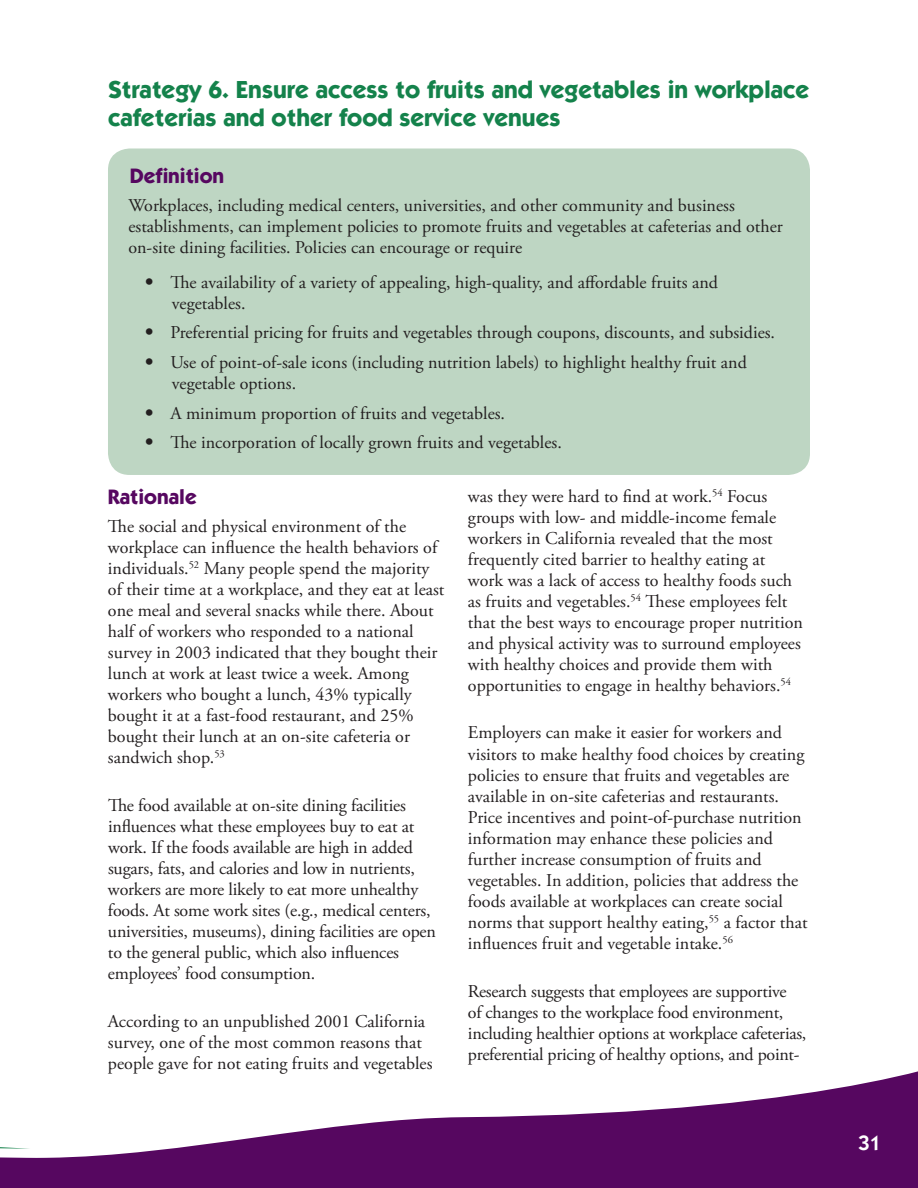
<style>
.page{position:relative;width:918px;height:1188px;background:#fff}
.page>*{position:absolute;margin:0;border:0;box-sizing:border-box;transform-origin:0 0}
.t1{font:700 24.75px/28.5px "ITC Kabel Std";color:#14824b}
.t2{font:700 21px "ITC Kabel Std";color:#560760}
.t3{font:600 21px "ITC Kabel Std";color:#fff}
.t4{font:18px/21px "Adobe Garamond Pro";color:#231f20}
</style>
<div class="page">
<div style="left:108px;top:148px;width:702px;height:327px;background:#bed6c3;border-radius:22px"></div>
<svg style="left:0;top:1071px;width:918px;height:117px;fill:#560760"></svg>
<svg style="left:0;top:1071px;width:30px;height:78px"></svg>
<h2 class="t1" style="left:108px;top:75px;width:703px">Strategy 6. Ensure access to fruits and vegetables in workplace cafeterias and other food service venues</h2>
<h3 class="t2" style="left:130px;top:163px;width:96px">Definition</h3>
<p class="t4" style="left:128px;top:196px;width:656px">Workplaces, including medical centers, universities, and other community and business establishments, can implement policies to promote fruits and vegetables at cafeterias and other on-site dining facilities. Policies can encourage or require</p>
<p class="t4" style="left:172px;top:272px;width:548px;text-indent:-27px">• The availability of a variety of appealing, high-quality, and affordable fruits and vegetables.</p>
<p class="t4" style="left:145px;top:323px;width:632px">• Preferential pricing for fruits and vegetables through coupons, discounts, and subsidies.</p>
<p class="t4" style="left:172px;top:352px;width:576px;text-indent:-27px">• Use of point-of-sale icons (including nutrition labels) to highlight healthy fruit and vegetable options.</p>
<p class="t4" style="left:145px;top:403px;width:362px">• A minimum proportion of fruits and vegetables.</p>
<p class="t4" style="left:145px;top:433px;width:418px">• The incorporation of locally grown fruits and vegetables.</p>
<h3 class="t2" style="left:108px;top:484px;width:90px">Rationale</h3>
<p class="t4" style="left:468px;top:486px;width:336px">was they were hard to find at work.<sup>54</sup> Focus groups with low- and middle-income female workers in California revealed that the most frequently cited barrier to healthy eating at work was a lack of access to healthy foods such as fruits and vegetables.<sup>54</sup> These employees felt that the best ways to encourage proper nutrition and physical activity was to surround employees with healthy choices and provide them with opportunities to engage in healthy behaviors.<sup>54</sup></p>
<p class="t4" style="left:108px;top:517px;width:338px">The social and physical environment of the workplace can influence the health behaviors of individuals.<sup>52</sup> Many people spend the majority of their time at a workplace, and they eat at least one meal and several snacks while there. About half of workers who responded to a national survey in 2003 indicated that they bought their lunch at work at least twice a week. Among workers who bought a lunch, 43% typically bought it at a fast-food restaurant, and 25% bought their lunch at an on-site cafeteria or sandwich shop.<sup>53</sup></p>
<p class="t4" style="left:468px;top:723px;width:341px">Employers can make it easier for workers and visitors to make healthy food choices by creating policies to ensure that fruits and vegetables are available in on-site cafeterias and restaurants.<br>Price incentives and point-of-purchase nutrition information may enhance these policies and further increase consumption of fruits and vegetables. In addition, policies that address the foods available at workplaces can create social norms that support healthy eating,<sup>55</sup> a factor that influences fruit and vegetable intake.<sup>56</sup></p>
<p class="t4" style="left:108px;top:796px;width:330px">The food available at on-site dining facilities influences what these employees buy to eat at work. If the foods available are high in added sugars, fats, and calories and low in nutrients, workers are more likely to eat more unhealthy foods. At some work sites (e.g., medical centers, universities, museums), dining facilities are open to the general public, which also influences employees’ food consumption.</p>
<p class="t4" style="left:468px;top:981px;width:340px">Research suggests that employees are supportive<br>of changes to the workplace food environment, including healthier options at workplace cafeterias, preferential pricing of healthy options, and point-</p>
<p class="t4" style="left:108px;top:1012px;width:326px">According to an unpublished 2001 California survey, one of the most common reasons that people gave for not eating fruits and vegetables</p>
<p class="t3" style="left:858px;top:1130px;width:25px">31</p>
</div>
